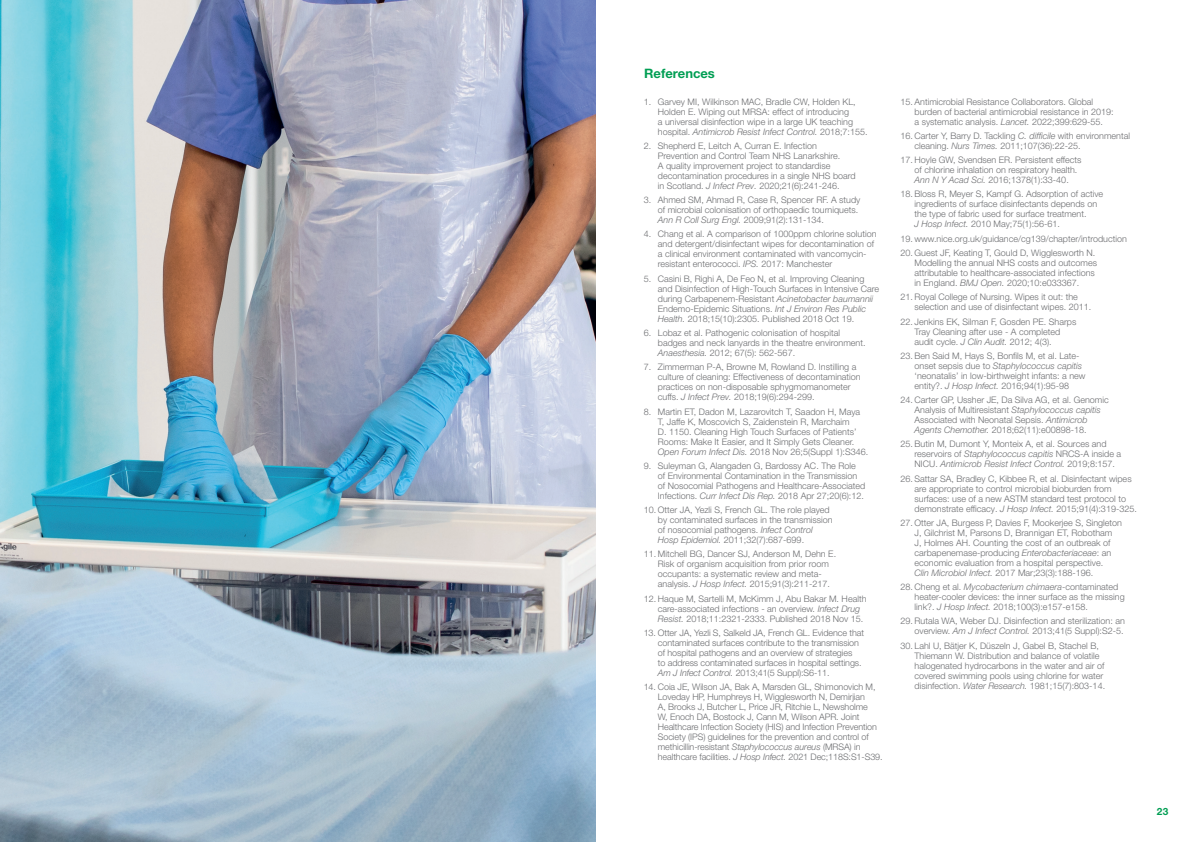
<style>
.page{position:relative;width:1191px;height:842px;background:#fff}
.page>*{position:absolute;margin:0;border:0;box-sizing:border-box;transform-origin:0 0}
.t1{font:700 13px "Helvetica Neue LT Pro";color:#009e53}
.t2{font:700 10px "Helvetica Neue LT Pro";color:#009e53}
.t3{font:300 9px/10px "Helvetica Neue LT Pro";color:#6c6d70}
.s1{font-style:italic}
</style>
<div class="page">
<img style="left:0;top:0;width:595px;height:842px">
<h1 class="t1" style="left:644px;top:65px;width:72px">References</h1>
<p class="t3" style="left:658px;top:96px;width:211px;text-indent:-14px">1. Garvey MI, Wilkinson MAC, Bradle CW, Holden KL, Holden E. Wiping out MRSA: effect of introducing<br>a universal disinfection wipe in a large UK teaching hospital. <span class="s1">Antimicrob Resist Infect Control.</span> 2018;7:155.</p>
<p class="t3" style="left:658px;top:141px;width:199px;text-indent:-14px">2. Shepherd E, Leitch A, Curran E. Infection Prevention and Control Team NHS Lanarkshire.<br>A quality improvement project to standardise decontamination procedures in a single NHS board in Scotland. <span class="s1">J Infect Prev.</span> 2020;21(6):241-246.</p>
<p class="t3" style="left:658px;top:195px;width:204px;text-indent:-14px">3. Ahmed SM, Ahmad R, Case R, Spencer RF. A study of microbial colonisation of orthopaedic tourniquets.<br><span class="s1">Ann R Coll Surg Engl.</span> 2009;91(2):131-134.</p>
<p class="t3" style="left:658px;top:229px;width:220px;text-indent:-14px">4. Chang et al. A comparison of 1000ppm chlorine solution and detergent/disinfectant wipes for decontamination of a clinical environment contaminated with vancomycin&shy;resistant enterococci. <span class="s1">IPS.</span> 2017: Manchester</p>
<p class="t3" style="left:658px;top:273px;width:223px;text-indent:-14px">5. Casini B, Righi A, De Feo N, et al. Improving Cleaning and Disinfection of High-Touch Surfaces in Intensive Care during Carbapenem-Resistant <span class="s1">Acinetobacter baumannii </span>Endemo-Epidemic Situations. <span class="s1">Int J Environ Res Public Health.</span> 2018;15(10):2305. Published 2018 Oct 19.</p>
<p class="t3" style="left:658px;top:328px;width:209px;text-indent:-14px">6. Lobaz et al. Pathogenic colonisation of hospital badges and neck lanyards in the theatre environment.<br><span class="s1">Anaesthesia.</span> 2012; 67(5): 562-567.</p>
<p class="t3" style="left:658px;top:362px;width:204px;text-indent:-14px">7. Zimmerman P-A, Browne M, Rowland D. Instilling a culture of cleaning: Effectiveness of decontamination practices on non-disposable sphygmomanometer cuffs. <span class="s1">J Infect Prev.</span> 2018;19(6):294-299.</p>
<p class="t3" style="left:658px;top:406px;width:212px;text-indent:-14px">8. Martin ET, Dadon M, Lazarovitch T, Saadon H, Maya T, Jaffe K, Moscovich S, Zaidenstein R, Marchaim<br>D. 1150. Cleaning High Touch Surfaces of Patients’ Rooms: Make It Easier, and It Simply Gets Cleaner.<br><span class="s1">Open Forum Infect Dis.</span> 2018 Nov 26;5(Suppl 1):S346.</p>
<p class="t3" style="left:658px;top:460px;width:209px;text-indent:-14px">9. Suleyman G, Alangaden G, Bardossy AC. The Role of Environmental Contamination in the Transmission of Nosocomial Pathogens and Healthcare-Associated Infections. <span class="s1">Curr Infect Dis Rep.</span> 2018 Apr 27;20(6):12.</p>
<p class="t3" style="left:658px;top:505px;width:176px;text-indent:-14px">10. Otter JA, Yezli S, French GL. The role played by contaminated surfaces in the transmission of nosocomial pathogens. <span class="s1">Infect Control Hosp Epidemiol.</span> 2011;32(7):687-699.</p>
<p class="t3" style="left:658px;top:549px;width:180px;text-indent:-14px">11. Mitchell BG, Dancer SJ, Anderson M, Dehn E.<br>Risk of organism acquisition from prior room occupants: a systematic review and meta&shy;analysis. <span class="s1">J Hosp Infect.</span> 2015;91(3):211-217.</p>
<p class="t3" style="left:658px;top:593px;width:210px;text-indent:-14px">12. Haque M, Sartelli M, McKimm J, Abu Bakar M. Health care-associated infections - an overview. <span class="s1">Infect Drug<br>Resist.</span> 2018;11:2321-2333. Published 2018 Nov 15.</p>
<p class="t3" style="left:658px;top:627px;width:208px;text-indent:-14px">13. Otter JA, Yezli S, Salkeld JA, French GL. Evidence that contaminated surfaces contribute to the transmission of hospital pathogens and an overview of strategies<br>to address contaminated surfaces in hospital settings.<br><span class="s1">Am J Infect Control.</span> 2013;41(5 Suppl):S6-11.</p>
<p class="t3" style="left:658px;top:682px;width:226px;text-indent:-14px">14. Coia JE, Wilson JA, Bak A, Marsden GL, Shimonovich M, Loveday HP, Humphreys H, Wigglesworth N, Demirjian<br>A, Brooks J, Butcher L, Price JR, Ritchie L, Newsholme<br>W, Enoch DA, Bostock J, Cann M, Wilson APR. Joint Healthcare Infection Society (HIS) and Infection Prevention Society (IPS) guidelines for the prevention and control of methicillin-resistant <span class="s1">Staphylococcus aureus</span> (MRSA) in healthcare facilities. <span class="s1">J Hosp Infect.</span> 2021 Dec;118S:S1-S39.</p>
<p class="t3" style="left:914px;top:96px;width:201px;text-indent:-14px">15. Antimicrobial Resistance Collaborators. Global burden of bacterial antimicrobial resistance in 2019: a systematic analysis. <span class="s1">Lancet.</span> 2022;399:629-55.</p>
<p class="t3" style="left:914px;top:131px;width:217px;text-indent:-14px">16. Carter Y, Barry D. Tackling <span class="s1">C. difficile</span> with environmental cleaning. <span class="s1">Nurs Times.</span> 2011;107(36):22-25.</p>
<p class="t3" style="left:914px;top:155px;width:169px;text-indent:-14px">17. Hoyle GW, Svendsen ER. Persistent effects of chlorine inhalation on respiratory health.<br><span class="s1">Ann N Y Acad Sci.</span> 2016;1378(1):33-40.</p>
<p class="t3" style="left:914px;top:189px;width:190px;text-indent:-14px">18. Bloss R, Meyer S, Kampf G. Adsorption of active ingredients of surface disinfectants depends on the type of fabric used for surface treatment.<br><span class="s1">J Hosp Infect.</span> 2010 May;75(1):56-61.</p>
<p class="t3" style="left:900px;top:233px;width:228px">19. www.nice.org.uk/guidance/cg139/chapter/introduction</p>
<p class="t3" style="left:914px;top:248px;width:184px;text-indent:-14px">20. Guest JF, Keating T, Gould D, Wigglesworth N.<br>Modelling the annual NHS costs and outcomes attributable to healthcare-associated infections in England. <span class="s1">BMJ Open.</span> 2020;10:e033367.</p>
<p class="t3" style="left:914px;top:292px;width:178px;text-indent:-14px">21. Royal College of Nursing. Wipes it out: the selection and use of disinfectant wipes. 2011.</p>
<p class="t3" style="left:914px;top:316px;width:163px;text-indent:-14px">22. Jenkins EK, Silman F, Gosden PE. Sharps<br>Tray Cleaning after use - A completed audit cycle. <span class="s1">J Clin Audit.</span> 2012; 4(3).</p>
<p class="t3" style="left:914px;top:350px;width:173px;text-indent:-14px">23. Ben Said M, Hays S, Bonfils M, et al. Late&shy;onset sepsis due to <span class="s1">Staphylococcus capitis </span>‘neonatalis’ in low-birthweight infants: a new entity?. <span class="s1">J Hosp Infect.</span> 2016;94(1):95-98</p>
<p class="t3" style="left:914px;top:395px;width:196px;text-indent:-14px">24. Carter GP, Ussher JE, Da Silva AG, et al. Genomic Analysis of Multiresistant <span class="s1">Staphylococcus capitis </span>Associated with Neonatal Sepsis. <span class="s1">Antimicrob Agents Chemother.</span> 2018;62(11):e00898-18.</p>
<p class="t3" style="left:914px;top:439px;width:208px;text-indent:-14px">25. Butin M, Dumont Y, Monteix A, et al. Sources and reservoirs of <span class="s1">Staphylococcus capitis</span> NRCS-A inside a<br>NICU. <span class="s1">Antimicrob Resist Infect Control.</span> 2019;8:157.</p>
<p class="t3" style="left:914px;top:473px;width:224px;text-indent:-14px">26. Sattar SA, Bradley C, Kibbee R, et al. Disinfectant wipes are appropriate to control microbial bioburden from surfaces: use of a new ASTM standard test protocol to demonstrate efficacy. <span class="s1">J Hosp Infect.</span> 2015;91(4):319-325.</p>
<p class="t3" style="left:914px;top:517px;width:209px;text-indent:-14px">27. Otter JA, Burgess P, Davies F, Mookerjee S, Singleton J, Gilchrist M, Parsons D, Brannigan ET, Robotham<br>J, Holmes AH. Counting the cost of an outbreak of carbapenemase-producing <span class="s1">Enterobacteriaceae</span>: an economic evaluation from a hospital perspective.<br><span class="s1">Clin Microbiol Infect.</span> 2017 Mar;23(3):188-196.</p>
<p class="t3" style="left:914px;top:582px;width:212px;text-indent:-14px">28. Cheng et al. <span class="s1">Mycobacterium chimaera</span>-contaminated heater-cooler devices: the inner surface as the missing link?. <span class="s1">J Hosp Infect.</span> 2018;100(3):e157-e158.</p>
<p class="t3" style="left:900px;top:616px;width:226px;text-align:right">29. Rutala WA, Weber DJ. Disinfection and sterilization: an overview. <span class="s1">Am J Infect Control.</span> 2013;41(5 Suppl):S2-5.</p>
<p class="t3" style="left:914px;top:640px;width:192px;text-indent:-14px">30. Lahl U, Bätjer K, Düszeln J, Gabel B, Stachel B, Thiemann W. Distribution and balance of volatile halogenated hydrocarbons in the water and air of covered swimming pools using chlorine for water disinfection. <span class="s1">Water Research.</span> 1981;15(7):803-14.</p>
<p class="t2" style="left:1157px;top:805px;width:13px">23</p>
</div>
